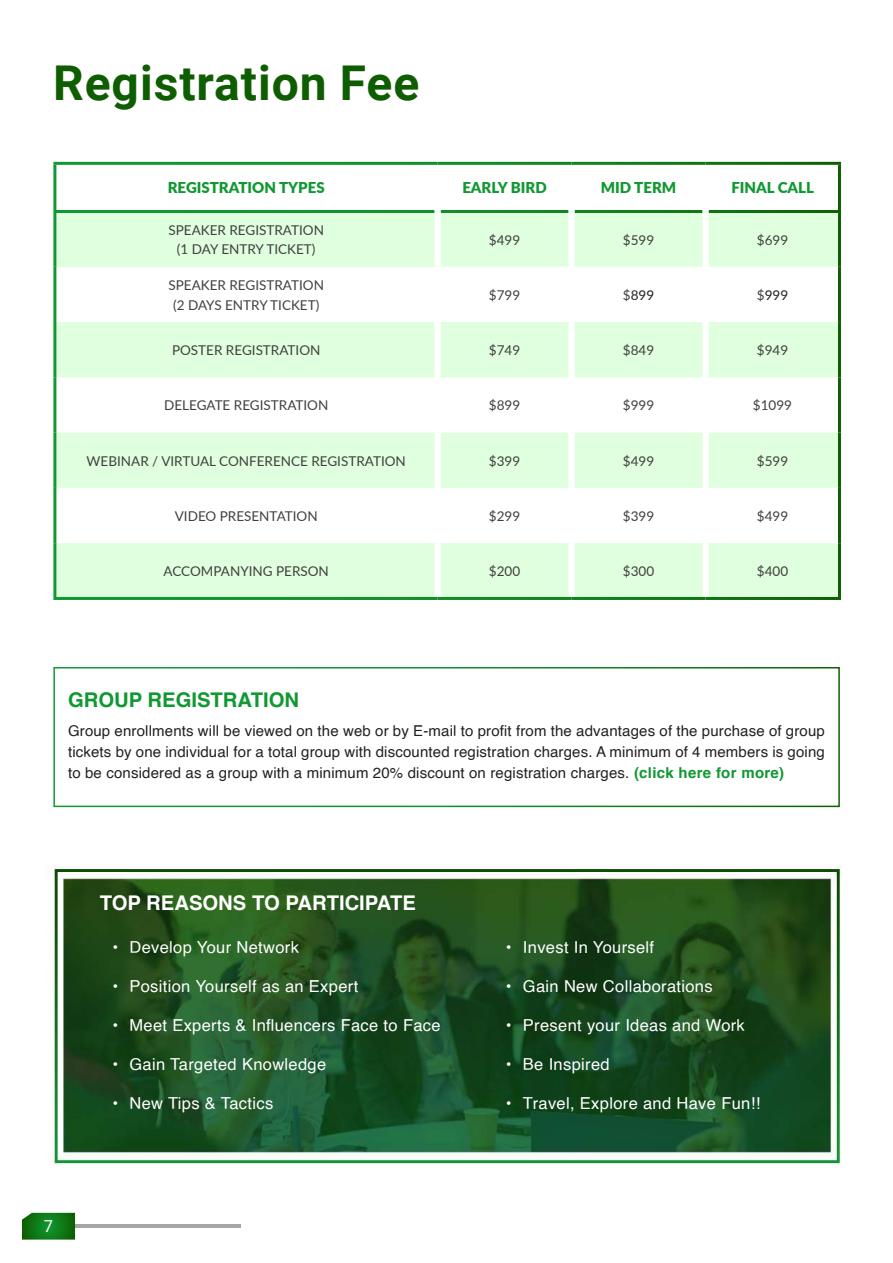
<style>
.page{position:relative;width:893px;height:1263px;background:#fff}
.page>*{position:absolute;margin:0;border:0;box-sizing:border-box;transform-origin:0 0}
.t1{font:700 48px "Roboto";letter-spacing:.02em;color:#0e5e01}
.t2{font:700 20.25px "Helvetica";color:#fff}
.t3{font:700 20.25px "Helvetica";color:#109832}
.t4{font:16.5px "Helvetica";letter-spacing:.02em;color:#fff}
.t5{font:16.5px "Roboto";color:#fff}
.t6{font:15px/21px "Helvetica";letter-spacing:.01em;color:#231f20;text-align:justify}
.t7{font:900 15px "Lato";color:#109832}
.t8{font:13.5px/19.5px "Lato";color:#404040;text-align:center}
.t9{font:13.5px "Lato";color:#231f20}
.s1{color:#404040}
.s2{font-weight:700;color:#109832}
</style>
<div class="page">
<img style="left:22px;top:161px;width:819px;height:1079px">
<svg style="left:53px;top:666px;width:788px;height:142px"></svg>
<svg style="left:56px;top:213px;width:782px;height:164px;fill:#e0ffde"></svg>
<svg style="left:56px;top:433px;width:782px;height:164px;fill:#e0ffde"></svg>
<hr style="left:53px;top:165px;width:3px;height:45px;background:#fff">
<hr style="left:53px;top:213px;width:3px;height:54px;background:#fff">
<hr style="left:53px;top:267px;width:3px;height:55px;background:#fff">
<hr style="left:53px;top:322px;width:3px;height:55px;background:#fff">
<hr style="left:53px;top:377px;width:3px;height:56px;background:#fff">
<hr style="left:838px;top:165px;width:3px;height:45px;background:#fff">
<hr style="left:838px;top:213px;width:3px;height:54px;background:#fff">
<hr style="left:838px;top:267px;width:3px;height:55px;background:#fff">
<hr style="left:838px;top:322px;width:3px;height:55px;background:#fff">
<hr style="left:838px;top:377px;width:3px;height:56px;background:#fff">
<hr style="left:53px;top:210px;width:382px;height:3px;background:#fff">
<hr style="left:441px;top:210px;width:128px;height:3px;background:#fff">
<hr style="left:575px;top:210px;width:127px;height:3px;background:#fff">
<hr style="left:708px;top:210px;width:133px;height:3px;background:#fff">
<div style="left:435px;top:267px;width:6px;height:55px;background:#fff"></div>
<div style="left:435px;top:322px;width:6px;height:55px;background:#fff"></div>
<div style="left:435px;top:377px;width:6px;height:56px;background:#fff"></div>
<div style="left:435px;top:165px;width:6px;height:46px;background:#fff"></div>
<div style="left:435px;top:211px;width:6px;height:56px;background:#fff"></div>
<div style="left:569px;top:165px;width:6px;height:46px;background:#fff"></div>
<div style="left:569px;top:211px;width:6px;height:56px;background:#fff"></div>
<div style="left:569px;top:267px;width:6px;height:55px;background:#fff"></div>
<div style="left:569px;top:322px;width:6px;height:55px;background:#fff"></div>
<div style="left:569px;top:377px;width:6px;height:56px;background:#fff"></div>
<div style="left:702px;top:165px;width:6px;height:46px;background:#fff"></div>
<div style="left:702px;top:211px;width:6px;height:56px;background:#fff"></div>
<div style="left:702px;top:267px;width:6px;height:55px;background:#fff"></div>
<div style="left:702px;top:322px;width:6px;height:55px;background:#fff"></div>
<div style="left:702px;top:377px;width:6px;height:56px;background:#fff"></div>
<hr style="left:53px;top:162px;width:385px;height:3px;background:#fff">
<hr style="left:438px;top:162px;width:134px;height:3px;background:#fff">
<hr style="left:572px;top:162px;width:133px;height:3px;background:#fff">
<hr style="left:705px;top:162px;width:136px;height:3px;background:#fff">
<hr style="left:53px;top:433px;width:3px;height:55px;background:#fff">
<div style="left:435px;top:433px;width:6px;height:55px;background:#fff"></div>
<div style="left:569px;top:433px;width:6px;height:55px;background:#fff"></div>
<hr style="left:53px;top:488px;width:3px;height:55px;background:#fff">
<div style="left:435px;top:488px;width:6px;height:55px;background:#fff"></div>
<div style="left:569px;top:488px;width:6px;height:55px;background:#fff"></div>
<hr style="left:53px;top:543px;width:3px;height:54px;background:#fff">
<div style="left:435px;top:543px;width:6px;height:54px;background:#fff"></div>
<div style="left:569px;top:543px;width:6px;height:54px;background:#fff"></div>
<div style="left:702px;top:433px;width:6px;height:55px;background:#fff"></div>
<hr style="left:838px;top:433px;width:3px;height:55px;background:#fff">
<div style="left:702px;top:543px;width:6px;height:54px;background:#fff"></div>
<hr style="left:838px;top:543px;width:3px;height:54px;background:#fff">
<div style="left:702px;top:488px;width:6px;height:55px;background:#fff"></div>
<hr style="left:838px;top:488px;width:3px;height:55px;background:#fff">
<hr style="left:53px;top:597px;width:385px;height:3px;background:#fff">
<hr style="left:438px;top:597px;width:134px;height:3px;background:#fff">
<hr style="left:572px;top:597px;width:133px;height:3px;background:#fff">
<hr style="left:705px;top:597px;width:136px;height:3px;background:#fff">
<svg style="left:22px;top:1213px;width:53px;height:26px"></svg>
<hr style="left:75px;top:1225px;width:165px;height:3px;background:#231f20">
<h1 class="t1" style="left:53px;top:49px;width:368px">Registration Fee</h1>
<p class="t7" style="left:168px;top:177px;width:158px">REGISTRATION TYPES</p>
<p class="t7" style="left:462px;top:177px;width:86px">EARLY BIRD</p>
<p class="t7" style="left:601px;top:177px;width:77px">MID TERM</p>
<p class="t7" style="left:731px;top:177px;width:84px">FINAL CALL</p>
<p class="t8" style="left:168px;top:220px;width:157px">SPEAKER REGISTRATION (1 DAY ENTRY TICKET)</p>
<p class="t8" style="left:489px;top:229px;width:33px">$499</p>
<p class="t8" style="left:623px;top:229px;width:33px">$599</p>
<p class="t8" style="left:757px;top:229px;width:33px">$699</p>
<p class="t8" style="left:168px;top:275px;width:157px">SPEAKER REGISTRATION (2 DAYS ENTRY TICKET)</p>
<p class="t8" style="left:489px;top:285px;width:33px">$799</p>
<p class="t9" style="left:623px;top:285px;width:33px"><span class="s1">$</span>899</p>
<p class="t9" style="left:757px;top:285px;width:33px"><span class="s1">$</span>999</p>
<p class="t8" style="left:172px;top:340px;width:150px">POSTER REGISTRATION</p>
<p class="t8" style="left:489px;top:340px;width:33px">$749</p>
<p class="t8" style="left:623px;top:340px;width:33px">$849</p>
<p class="t8" style="left:757px;top:340px;width:33px">$949</p>
<p class="t8" style="left:164px;top:395px;width:166px">DELEGATE REGISTRATION</p>
<p class="t8" style="left:489px;top:395px;width:33px">$899</p>
<p class="t8" style="left:623px;top:395px;width:33px">$999</p>
<p class="t8" style="left:753px;top:395px;width:41px">$1099</p>
<p class="t8" style="left:87px;top:450px;width:321px">WEBINAR / VIRTUAL CONFERENCE REGISTRATION</p>
<p class="t8" style="left:489px;top:450px;width:33px">$399</p>
<p class="t8" style="left:623px;top:450px;width:33px">$499</p>
<p class="t8" style="left:757px;top:450px;width:33px">$599</p>
<p class="t8" style="left:175px;top:506px;width:144px">VIDEO PRESENTATION</p>
<p class="t8" style="left:489px;top:506px;width:33px">$299</p>
<p class="t8" style="left:623px;top:506px;width:33px">$399</p>
<p class="t8" style="left:757px;top:506px;width:33px">$499</p>
<p class="t8" style="left:164px;top:561px;width:167px">ACCOMPANYING PERSON</p>
<p class="t8" style="left:489px;top:561px;width:33px">$200</p>
<p class="t8" style="left:623px;top:561px;width:33px">$300</p>
<p class="t8" style="left:757px;top:561px;width:33px">$400</p>
<h2 class="t3" style="left:68px;top:684px;width:233px">GROUP REGISTRATION</h2>
<p class="t6" style="left:68px;top:720px;width:758px">Group enrollments will be viewed on the web or by E-mail to profit from the advantages of the purchase of group tickets by one individual for a total group with discounted registration charges. A minimum of 4 members is going to be considered as a group with a minimum 20% discount on registration charges. <span class="s2">(click here for more)</span></p>
<p class="t5" style="left:44px;top:1215px;width:11px">7</p>
<h2 class="t2" style="left:100px;top:887px;width:318px">TOP REASONS TO PARTICIPATE</h2>
<p class="t4" style="left:112px;top:934px;width:188px">• Develop Your Network</p>
<p class="t4" style="left:112px;top:973px;width:247px">• Position Yourself as an Expert</p>
<p class="t4" style="left:112px;top:1012px;width:330px">• Meet Experts &amp; Influencers Face to Face</p>
<p class="t4" style="left:112px;top:1051px;width:215px">• Gain Targeted Knowledge</p>
<p class="t4" style="left:112px;top:1090px;width:162px">• New Tips &amp; Tactics</p>
<p class="t4" style="left:506px;top:934px;width:150px">• Invest In Yourself</p>
<p class="t4" style="left:506px;top:973px;width:208px">• Gain New Collaborations</p>
<p class="t4" style="left:506px;top:1012px;width:240px">• Present your Ideas and Work</p>
<p class="t4" style="left:506px;top:1051px;width:105px">• Be Inspired</p>
<p class="t4" style="left:506px;top:1090px;width:256px">• Travel, Explore and Have Fun!!</p>
</div>
